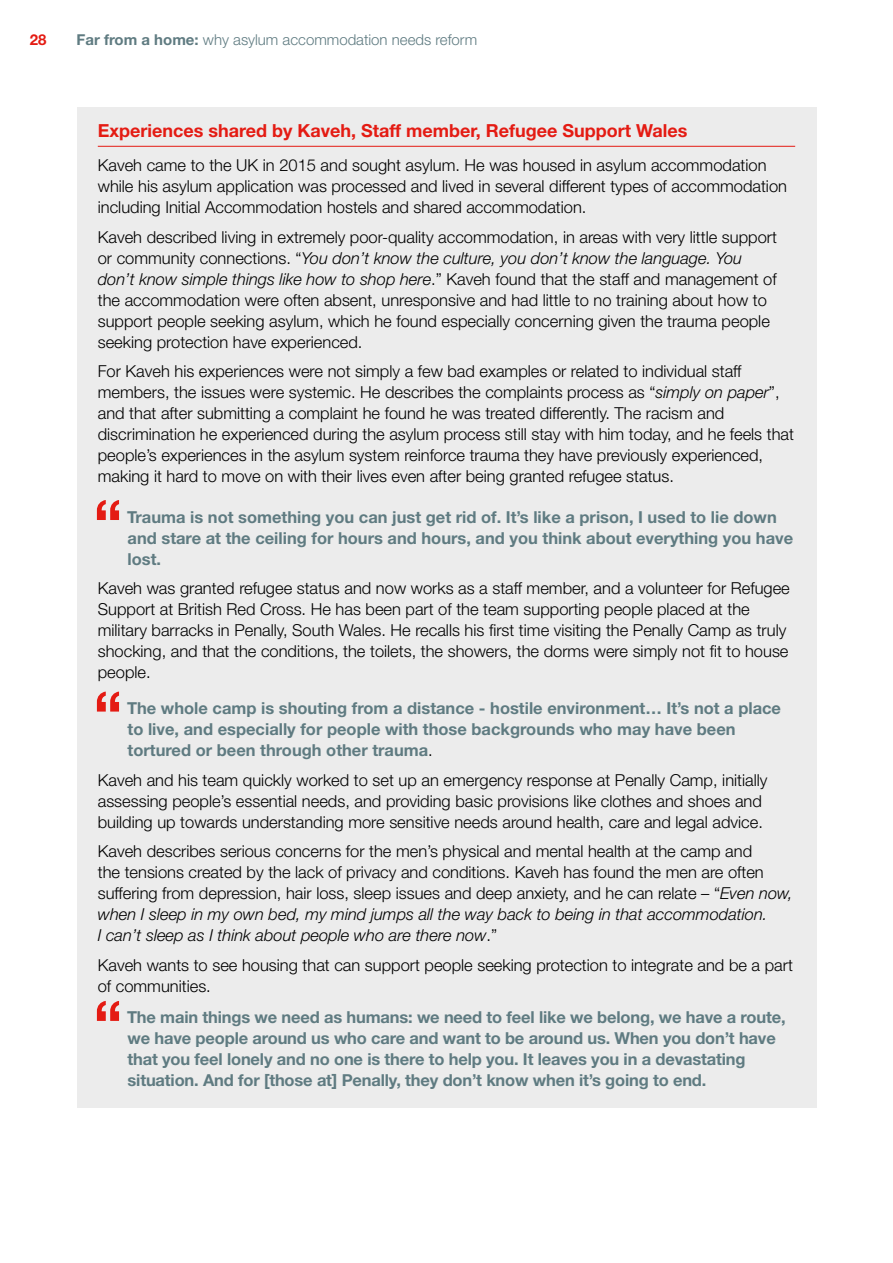
<style>
.page{position:relative;width:893px;height:1263px;background:#fff}
.page>*{position:absolute;margin:0;border:0;box-sizing:border-box;transform-origin:0 0}
.box_text{font:700 62.4px "Helvetica Neue LT Std";color:#e41b13}
.box_heading_normal_u{font:700 18px "Helvetica Neue LT Std";color:#e41b13}
.box_text-2{font:300 16.5px/21px "Helvetica Neue LT Std";color:#000}
.box_text-3{font:700 16.5px/21px "Helvetica Neue LT Std";color:#5f7b81}
.t1{font:300 15px "Helvetica Neue LT Std";color:#5f7b81}
.t2{font:700 15px "Helvetica Neue LT Std";color:#e41b13}
.s1{font-weight:700}
.s2{font-style:italic}
.s3{font-weight:300;color:#000}
</style>
<div class="page">
<div style="left:77px;top:108px;width:739px;height:52px;background:#ececec"></div>
<hr style="left:98px;top:146px;width:697px;height:1px;background:#e41b13">
<div style="left:77px;top:155px;width:739px;height:80px;background:#ececec"></div>
<div style="left:77px;top:227px;width:739px;height:142px;background:#ececec"></div>
<div style="left:77px;top:361px;width:739px;height:143px;background:#ececec"></div>
<div style="left:77px;top:474px;width:739px;height:112px;background:#ececec"></div>
<div style="left:77px;top:578px;width:739px;height:122px;background:#ececec"></div>
<div style="left:77px;top:665px;width:739px;height:113px;background:#ececec"></div>
<div style="left:77px;top:769px;width:739px;height:80px;background:#ececec"></div>
<div style="left:77px;top:841px;width:739px;height:122px;background:#ececec"></div>
<div style="left:77px;top:954px;width:739px;height:59px;background:#ececec"></div>
<div style="left:77px;top:975px;width:739px;height:133px;background:#ececec"></div>
<p class="t2" style="left:30px;top:30px;width:18px">28</p>
<p class="t1" style="left:77px;top:30px;width:402px"><span class="s1">Far from a home:</span> why asylum accommodation needs reform</p>
<p class="box_heading_normal_u" style="left:98px;top:120px;width:591px">Experiences shared by Kaveh, Staff member, Refugee Support Wales</p>
<p class="box_text-2" style="left:98px;top:154px;width:691px">Kaveh came to the UK in 2015 and sought asylum. He was housed in asylum accommodation while his asylum application was processed and lived in several different types of accommodation including Initial Accommodation hostels and shared accommodation.</p>
<p class="box_text-2" style="left:98px;top:226px;width:681px">Kaveh described living in extremely poor-quality accommodation, in areas with very little support or community connections. “<span class="s2">You don’t know the culture, you don’t know the language. You don’t know simple things like how to shop here</span>.” Kaveh found that the staff and management of the accommodation were often absent, unresponsive and had little to no training about how to support people seeking asylum, which he found especially concerning given the trauma people seeking protection have experienced.</p>
<p class="box_text-2" style="left:98px;top:360px;width:698px">For Kaveh his experiences were not simply a few bad examples or related to individual staff members, the issues were systemic. He describes the complaints process as “<span class="s2">simply on paper</span>”, and that after submitting a complaint he found he was treated differently. The racism and discrimination he experienced during the asylum process still stay with him today, and he feels that people’s experiences in the asylum system reinforce trauma they have previously experienced, making it hard to move on with their lives even after being granted refugee status.</p>
<p class="box_text" style="left:94px;top:484px;width:30px">“</p>
<p class="box_text-3" style="left:127px;top:506px;width:668px">Trauma is not something you can just get rid of. It’s like a prison, I used to lie down and stare at the ceiling for hours and hours, and you think about everything you have lost.</p>
<p class="box_text-2" style="left:98px;top:577px;width:694px">Kaveh was granted refugee status and now works as a staff member, and a volunteer for Refugee Support at British Red Cross. He has been part of the team supporting people placed at the military barracks in Penally, South Wales. He recalls his first time visiting the Penally Camp as truly shocking, and that the conditions, the toilets, the showers, the dorms were simply not fit to house people.</p>
<p class="box_text" style="left:94px;top:675px;width:30px">“</p>
<p class="box_text-3" style="left:127px;top:697px;width:656px">The whole camp is shouting from a distance - hostile environment… It’s not a place to live, and especially for people with those backgrounds who may have been tortured or been through other trauma<span class="s3">.</span></p>
<p class="box_text-2" style="left:98px;top:769px;width:671px">Kaveh and his team quickly worked to set up an emergency response at Penally Camp, initially assessing people’s essential needs, and providing basic provisions like clothes and shoes and building up towards understanding more sensitive needs around health, care and legal advice.</p>
<p class="box_text-2" style="left:98px;top:840px;width:697px">Kaveh describes serious concerns for the men’s physical and mental health at the camp and<br>the tensions created by the lack of privacy and conditions. Kaveh has found the men are often suffering from depression, hair loss, sleep issues and deep anxiety, and he can relate – “<span class="s2">Even now, when I sleep in my own bed, my mind jumps all the way back to being in that accommodation.<br>I can’t sleep as I think about people who are there now</span>.”</p>
<p class="box_text-2" style="left:98px;top:954px;width:697px">Kaveh wants to see housing that can support people seeking protection to integrate and be a part of communities.</p>
<p class="box_text" style="left:94px;top:984px;width:30px">“</p>
<p class="box_text-3" style="left:127px;top:1007px;width:660px">The main things we need as humans: we need to feel like we belong, we have a route, we have people around us who care and want to be around us. When you don’t have that you feel lonely and no one is there to help you. It leaves you in a devastating situation. And for [those at] Penally, they don’t know when it’s going to end.</p>
</div>
